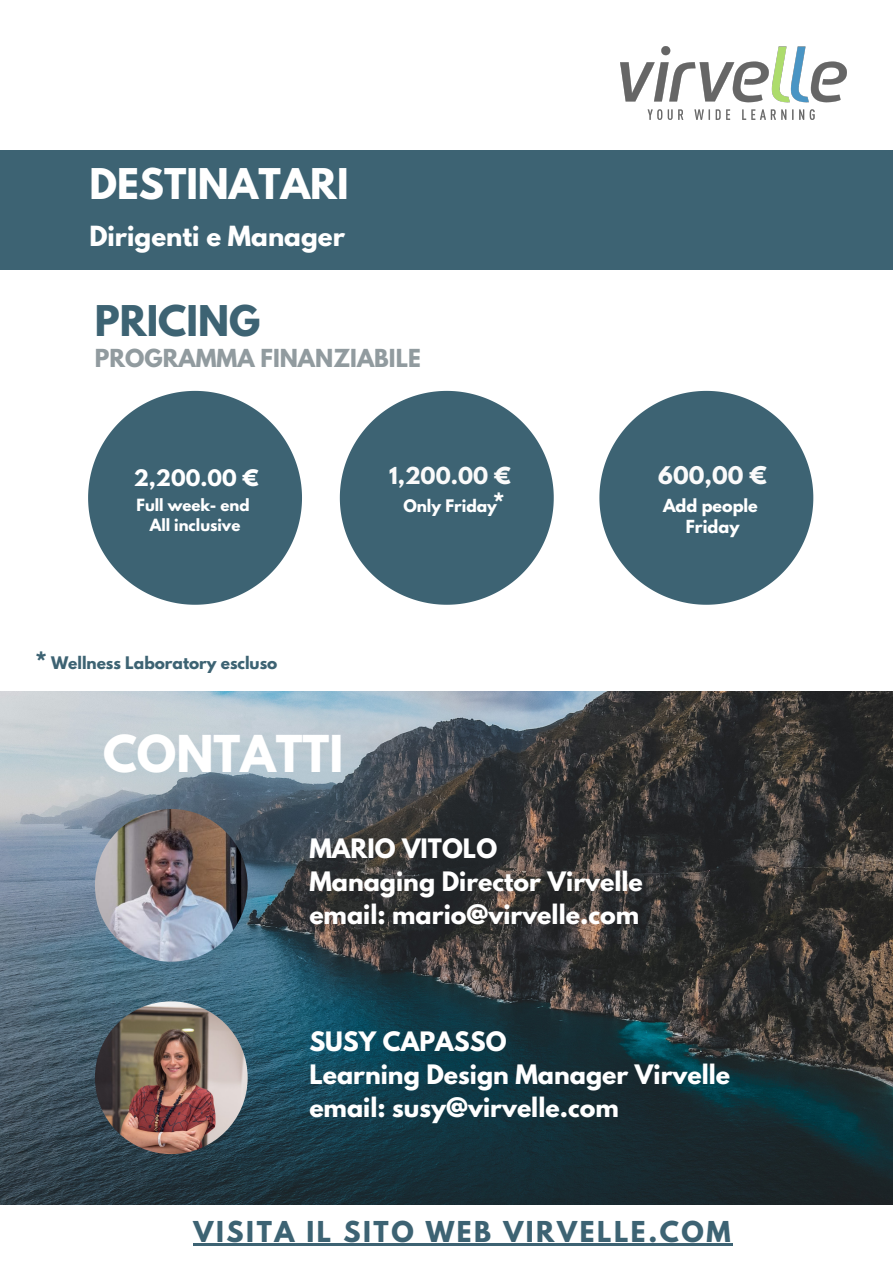
<style>
.page{position:relative;width:893px;height:1263px;background:#fff}
.page>*{position:absolute;margin:0;border:0;box-sizing:border-box;transform-origin:0 0}
.t1{font:700 45px "League Spartan";color:#fff}
.t2{font:700 37.5px "League Spartan";color:#fff}
.t3{font:700 37.5px "League Spartan";color:#3d6373}
.t4{font:700 26.25px "League Spartan";color:#3d6373}
.t5{font:700 26.25px "League Spartan";color:#fff}
.t6{font:700 25.5px "League Spartan";letter-spacing:.1em;color:#3d6373}
.t7{font:700 24.6px "League Spartan";color:#fff}
.t8{font:700 23.7px/32.9px "League Spartan";color:#fff}
.t9{font:700 21.98px "League Spartan";color:#919b9f}
.t10{font:700 21.6px "League Spartan";color:#fafafa}
.t11{font:700 20.77px "League Spartan";color:#fafafa}
.t12{font:700 20.17px "League Spartan";color:#fff}
.t13{font:700 15.98px "League Spartan";color:#fff}
.t14{font:700 15.38px "League Spartan";color:#3d6373}
.t15{font:700 15.38px "League Spartan";color:#fff}
.t16{font:700 14.92px "League Spartan";color:#fff}
</style>
<div class="page">
<img style="left:0;top:691px;width:893px;height:514px">
<img style="left:95px;top:809px;width:153px;height:153px;border-radius:50%">
<img style="left:95px;top:1001px;width:153px;height:153px;border-radius:50%">
<svg style="left:340px;top:391px;width:214px;height:214px;fill:#3d6373"></svg>
<svg style="left:88px;top:391px;width:214px;height:214px;fill:#3d6373"></svg>
<svg style="left:599px;top:391px;width:214px;height:214px;fill:#3d6373"></svg>
<img style="left:620px;top:47px;width:226px;height:72px">
<hr style="left:194px;top:1243px;width:539px;height:3px;background:#3d6373">
<div style="left:0;top:151px;width:893px;height:119px;background:#3d6373"></div>
<p class="t2" style="left:89px;top:165px;width:261px">DESTINATARI</p>
<p class="t7" style="left:89px;top:224px;width:257px">Dirigenti e Manager</p>
<p class="t3" style="left:95px;top:302px;width:167px">PRICING</p>
<p class="t9" style="left:95px;top:347px;width:327px">PROGRAMMA FINANZIABILE</p>
<p class="t12" style="left:134px;top:468px;width:127px">2,200.00 €</p>
<p class="t16" style="left:150px;top:518px;width:92px">All inclusive</p>
<p class="t16" style="left:137px;top:498px;width:115px">Full week- end</p>
<p class="t11" style="left:389px;top:465px;width:123px">1,200.00 €</p>
<p class="t5" style="left:492px;top:491px;width:14px">*</p>
<p class="t15" style="left:403px;top:498px;width:95px">Only Friday</p>
<p class="t10" style="left:658px;top:464px;width:110px">600,00 €</p>
<p class="t13" style="left:686px;top:519px;width:55px">Friday</p>
<p class="t13" style="left:663px;top:498px;width:96px">Add people</p>
<p class="t4" style="left:35px;top:651px;width:14px">*</p>
<p class="t14" style="left:51px;top:656px;width:228px">Wellness Laboratory escluso</p>
<p class="t1" style="left:103px;top:731px;width:242px">CONTATTI</p>
<p class="t8" style="left:309px;top:835px;width:189px">MARIO VITOLO</p>
<p class="t8" style="left:309px;top:868px;width:335px">Managing Director Virvelle</p>
<p class="t8" style="left:309px;top:901px;width:331px">email: mario@virvelle.com</p>
<p class="t8" style="left:309px;top:1028px;width:199px">SUSY CAPASSO</p>
<p class="t8" style="left:309px;top:1061px;width:422px">Learning Design Manager Virvelle email: susy@virvelle.com</p>
<p class="t6" style="left:194px;top:1219px;width:538px">VISITA IL SITO WEB VIRVELLE.COM</p>
</div>
